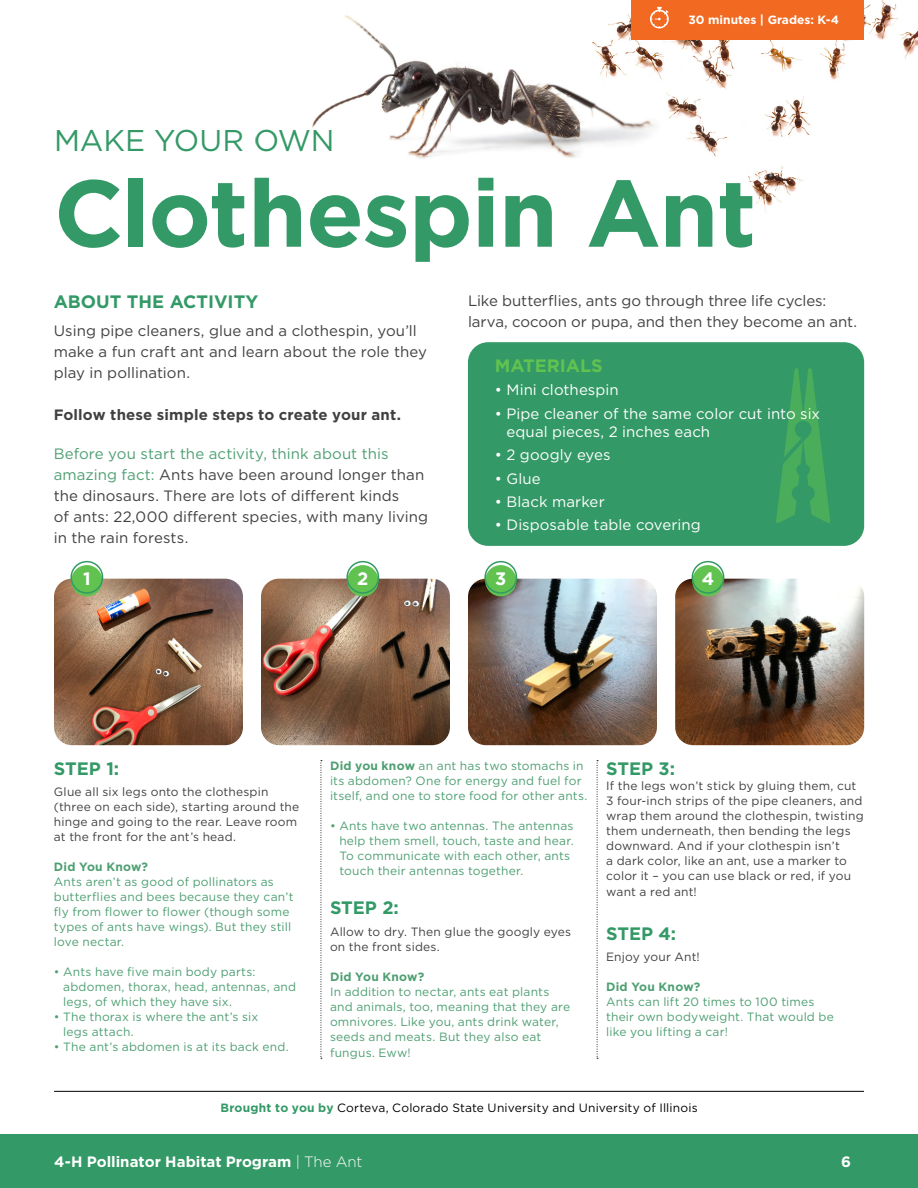
<style>
.page{position:relative;width:918px;height:1188px;background:#fff}
.page>*{position:absolute;margin:0;border:0;box-sizing:border-box;transform-origin:0 0}
.t1{font:700 94.5px "Gotham";letter-spacing:-.015em;color:#396}
.t2{font:30px "Gotham";letter-spacing:-.005em;color:#396}
.t3{font:700 18px "Gotham";color:#396}
.t4{font:700 18px "Gotham";color:#61c250}
.t5{font:700 18px "Gotham";color:#fff}
.t6{font:15px/21px "Gotham";letter-spacing:.005em;color:#414042}
.t7{font:15px/18px "Gotham";letter-spacing:.005em;color:#fff}
.t8{font:700 15px "Gotham";letter-spacing:.01em;color:#414042}
.t9{font:700 15px "Gotham";color:#fff}
.t10{font:12px/15px "Gotham";letter-spacing:.015em;color:#4e9f72}
.t11{font:12px/15px "Gotham";letter-spacing:.015em;color:#414042}
.t12{font:12px "Gotham";letter-spacing:.015em;color:#000}
.t13{font:700 12px "Gotham";letter-spacing:.02em;color:#4e9f72}
.t14{font:700 12px "Gotham";color:#fff}
.s1{color:#4e9f72}
.s2{font-weight:700}
.s3{font-weight:700;color:#396}
.s4{font-weight:300}
</style>
<div class="page">
<div style="left:0;top:1134px;width:918px;height:54px;background:#396"></div>
<img style="left:666px;top:0;width:252px;height:213px">
<img style="left:54px;top:579px;width:189px;height:166px">
<img style="left:261px;top:579px;width:189px;height:166px">
<img style="left:468px;top:579px;width:189px;height:166px">
<img style="left:675px;top:579px;width:189px;height:166px">
<div style="left:71px;top:565px;width:32px;height:31px;background:#61c250;border-radius:50%"></div>
<div style="left:70px;top:561px;width:33px;height:33px;border:2px solid #396;border-radius:50%"></div>
<div style="left:347px;top:565px;width:32px;height:31px;background:#61c250;border-radius:50%"></div>
<div style="left:346px;top:561px;width:33px;height:33px;border:2px solid #396;border-radius:50%"></div>
<div style="left:485px;top:565px;width:31px;height:31px;background:#61c250;border-radius:50%"></div>
<div style="left:484px;top:561px;width:33px;height:33px;border:2px solid #396;border-radius:50%"></div>
<div style="left:692px;top:565px;width:32px;height:31px;background:#61c250;border-radius:50%"></div>
<div style="left:692px;top:561px;width:32px;height:33px;border:2px solid #396;border-radius:50%"></div>
<div style="left:632px;top:0;width:232px;height:40px;background:#f26921"></div>
<svg style="left:666px;top:10px;width:3px;height:16px"></svg>
<svg style="left:321px;top:760px;width:1px;height:299px"></svg>
<svg style="left:597px;top:760px;width:1px;height:299px"></svg>
<div style="left:468px;top:342px;width:396px;height:204px;background:#396;border-radius:20px"></div>
<svg style="left:776px;top:368px;width:54px;height:155px"></svg>
<img style="left:312px;top:0;width:354px;height:159px">
<hr style="left:54px;top:1091px;width:810px;height:1px;background:#000">
<p class="t14" style="left:688px;top:12px;width:152px">30 minutes | Grades: K-4</p>
<h2 class="t2" style="left:54px;top:121px;width:282px">MAKE YOUR OWN</h2>
<h1 class="t1" style="left:54px;top:151px;width:704px">Clothespin Ant</h1>
<h3 class="t3" style="left:54px;top:290px;width:206px">ABOUT THE ACTIVITY</h3>
<p class="t6" style="left:54px;top:320px;width:375px">Using pipe cleaners, glue and a clothespin, you’ll make a fun craft ant and learn about the role they play in pollination.</p>
<p class="t8" style="left:54px;top:405px;width:349px">Follow these simple steps to create your ant.</p>
<p class="t6" style="left:54px;top:443px;width:376px"><span class="s1">Before you start the activity, think about this amazing fact:</span> Ants have been around longer than the dinosaurs. There are lots of different kinds<br>of ants: 22,000 different species, with many living in the rain forests.</p>
<p class="t6" style="left:468px;top:290px;width:390px">Like butterflies, ants go through three life cycles: larva, cocoon or pupa, and then they become an ant.</p>
<h3 class="t4" style="left:495px;top:354px;width:109px">MATERIALS</h3>
<p class="t7" style="left:495px;top:381px;width:125px">• Mini clothespin</p>
<p class="t7" style="left:506px;top:404px;width:315px;text-indent:-12px">• Pipe cleaner of the same color cut into six equal pieces, 2 inches each</p>
<p class="t7" style="left:495px;top:446px;width:117px">• 2 googly eyes</p>
<p class="t7" style="left:495px;top:469px;width:47px">• Glue</p>
<p class="t7" style="left:495px;top:492px;width:111px">• Black marker</p>
<p class="t7" style="left:495px;top:516px;width:208px">• Disposable table covering</p>
<h3 class="t5" style="left:83px;top:567px;width:9px">1</h3>
<h3 class="t5" style="left:357px;top:567px;width:13px">2</h3>
<h3 class="t5" style="left:495px;top:567px;width:13px">3</h3>
<h3 class="t5" style="left:702px;top:567px;width:14px">4</h3>
<h3 class="t3" style="left:54px;top:756px;width:67px">STEP 1:</h3>
<p class="t11" style="left:54px;top:784px;width:247px">Glue all six legs onto the clothespin (three on each side), starting around the hinge and going to the rear. Leave room at the front for the ant’s head.</p>
<p class="t13" style="left:54px;top:859px;width:96px">Did You Know?</p>
<p class="t10" style="left:54px;top:874px;width:241px">Ants aren’t as good of pollinators as butterflies and bees because they can’t fly from flower to flower (though some types of ants have wings). But they still love nectar.</p>
<p class="t10" style="left:63px;top:964px;width:234px;text-indent:-9px">• Ants have five main body parts: abdomen, thorax, head, antennas, and legs, of which they have six.</p>
<p class="t10" style="left:63px;top:1009px;width:197px;text-indent:-9px">• The thorax is where the ant’s six legs attach.</p>
<p class="t10" style="left:54px;top:1039px;width:236px">• The ant’s abdomen is at its back end.</p>
<p class="t10" style="left:330px;top:758px;width:259px"><span class="s2">Did you know</span> an ant has two stomachs in its abdomen? One for energy and fuel for itself, and one to store food for other ants.</p>
<p class="t10" style="left:339px;top:818px;width:236px;text-indent:-9px">• Ants have two antennas. The antennas help them smell, touch, taste and hear.<br>To communicate with each other, ants touch their antennas together.</p>
<h3 class="t3" style="left:330px;top:896px;width:70px">STEP 2:</h3>
<p class="t11" style="left:330px;top:924px;width:243px">Allow to dry. Then glue the googly eyes on the front sides.</p>
<p class="t13" style="left:330px;top:968px;width:96px">Did You Know?</p>
<p class="t10" style="left:330px;top:984px;width:242px">In addition to nectar, ants eat plants and animals, too, meaning that they are omnivores. Like you, ants drink water, seeds and meats. But they also eat</p>
<p class="t10" style="left:330px;top:1045px;width:82px">fungus. Eww!</p>
<h3 class="t3" style="left:606px;top:756px;width:70px">STEP 3:</h3>
<p class="t11" style="left:606px;top:778px;width:259px">If the legs won’t stick by gluing them, cut 3 four-inch strips of the pipe cleaners, and wrap them around the clothespin, twisting them underneath, then bending the legs downward. And if your clothespin isn’t<br>a dark color, like an ant, use a marker to color it – you can use black or red, if you</p>
<p class="t11" style="left:606px;top:884px;width:92px">want a red ant!</p>
<h3 class="t3" style="left:606px;top:921px;width:72px">STEP 4:</h3>
<p class="t11" style="left:606px;top:949px;width:95px">Enjoy your Ant!</p>
<p class="t13" style="left:606px;top:979px;width:96px">Did You Know?</p>
<p class="t10" style="left:606px;top:994px;width:229px">Ants can lift 20 times to 100 times their own bodyweight. That would be like you lifting a car!</p>
<p class="t12" style="left:220px;top:1100px;width:479px"><span class="s3">Brought to you by</span> Corteva, Colorado State University and University of Illinois</p>
<p class="t9" style="left:54px;top:1152px;width:310px">4-H Pollinator Habitat Program <span class="s4">| The Ant</span></p>
<p class="t9" style="left:841px;top:1152px;width:11px">6</p>
</div>
